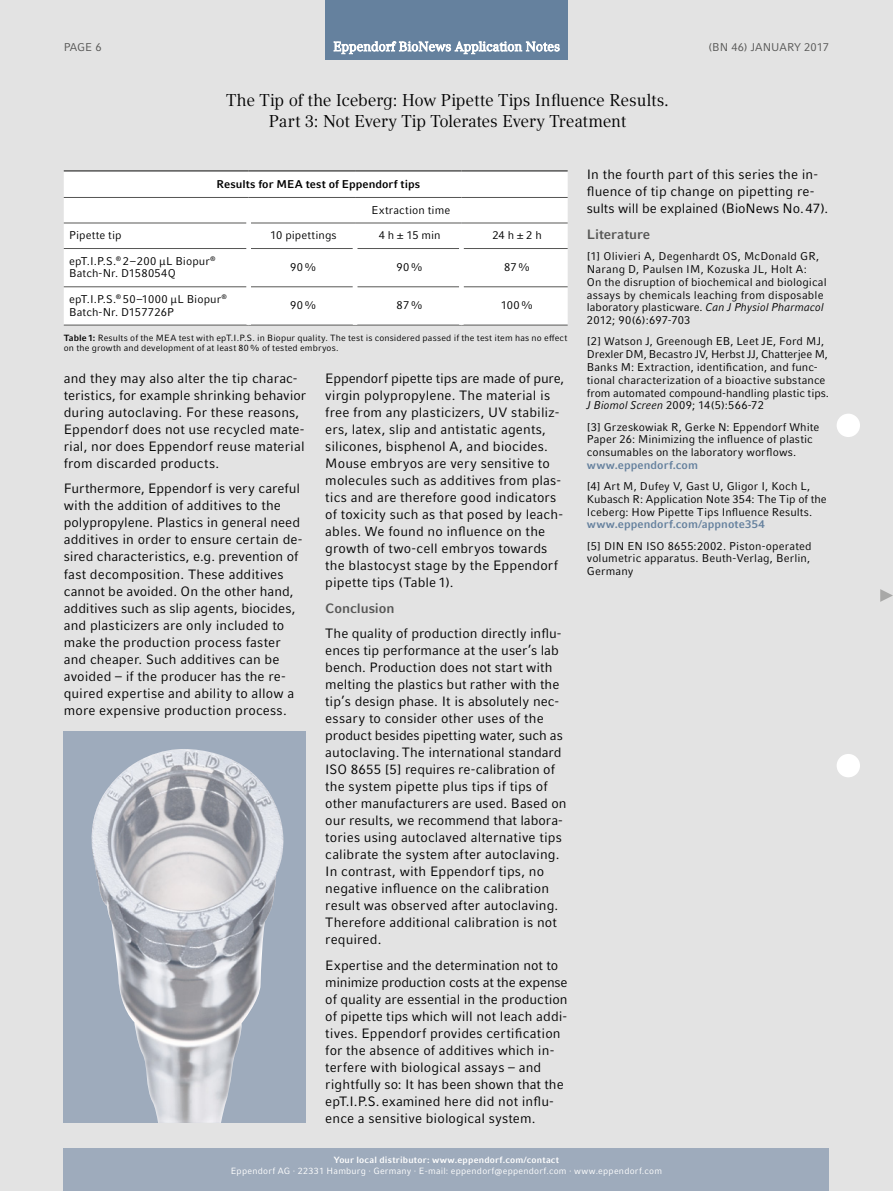
<style>
.page{position:relative;width:893px;height:1191px;background:#e3e3e3}
.page>*{position:absolute;margin:0;border:0;box-sizing:border-box;transform-origin:0 0}
.t1{font:16.95px/21.3px "Compatil Textfor Eppendorf";letter-spacing:-.01em;color:#000;text-align:center}
.t2{font:13.5px/17px "Compatil Factfor Eppendorf";letter-spacing:.005em;color:#000}
.t3{font:700 13.5px "Compatil Factfor Eppendorf";letter-spacing:-.005em;color:#575756}
.t4{font:11.25px/12.8px "Compatil Factfor Eppendorf";letter-spacing:.01em;color:#000}
.t5{font:700 11.25px "Compatil Factfor Eppendorf";letter-spacing:.005em;color:#65819e}
.t6{font:700 11.25px "Compatil Factfor Eppendorf";letter-spacing:.005em;color:#000}
.t7{font:11.25px "Compatil Factfor Eppendorf";color:#575756}
.t8{font:9px/10.6px "Compatil Factfor Eppendorf";letter-spacing:.015em;color:#000}
.t9{font:9px "Compatil Factfor Eppendorf";letter-spacing:.025em;color:#fff}
.t10{font:700 9px "Compatil Factfor Eppendorf";letter-spacing:.02em;color:#fff}
.s1{font-weight:700}
.s2{font-style:italic}
</style>
<div class="page">
<svg style="left:880px;top:589px;width:13px;height:13px"></svg>
<div style="left:837px;top:414px;width:23px;height:23px;background:#fff;border-radius:50%"></div>
<div style="left:837px;top:754px;width:23px;height:23px;background:#fff;border-radius:50%"></div>
<div style="left:64px;top:1148px;width:765px;height:43px;background:#9eabbc"></div>
<div style="left:325px;top:0;width:243px;height:60px;background:#65819e"></div>
<svg style="left:334px;top:41px;width:226px;height:13px"></svg>
<div style="left:64px;top:731px;width:242px;height:392px;background:#9eabbc"></div>
<img style="left:91px;top:749px;width:193px;height:374px">
<div style="left:64px;top:172px;width:504px;height:153px;background:#fff"></div>
<hr style="left:64px;top:170px;width:185px;height:2px;background:#575756">
<hr style="left:249px;top:170px;width:106px;height:2px;background:#575756">
<hr style="left:355px;top:170px;width:106px;height:2px;background:#575756">
<hr style="left:461px;top:170px;width:107px;height:2px;background:#575756">
<hr style="left:64px;top:286px;width:182px;height:1px;background:#575756">
<hr style="left:64px;top:325px;width:185px;height:1px;background:#575756">
<hr style="left:64px;top:248px;width:182px;height:1px;background:#575756">
<hr style="left:251px;top:248px;width:102px;height:1px;background:#575756">
<hr style="left:357px;top:248px;width:102px;height:1px;background:#575756">
<hr style="left:464px;top:248px;width:104px;height:1px;background:#575756">
<hr style="left:251px;top:286px;width:102px;height:1px;background:#575756">
<hr style="left:357px;top:286px;width:102px;height:1px;background:#575756">
<hr style="left:464px;top:286px;width:104px;height:1px;background:#575756">
<hr style="left:249px;top:325px;width:106px;height:1px;background:#575756">
<hr style="left:355px;top:325px;width:106px;height:1px;background:#575756">
<hr style="left:461px;top:325px;width:107px;height:1px;background:#575756">
<hr style="left:353px;top:223px;width:4px;height:25px;background:#fff">
<div style="left:459px;top:223px;width:5px;height:25px;background:#fff"></div>
<hr style="left:353px;top:248px;width:4px;height:39px;background:#fff">
<div style="left:459px;top:248px;width:5px;height:39px;background:#fff"></div>
<hr style="left:353px;top:287px;width:4px;height:38px;background:#fff">
<div style="left:459px;top:287px;width:5px;height:38px;background:#fff"></div>
<hr style="left:64px;top:197px;width:185px;height:1px;background:#575756">
<hr style="left:249px;top:197px;width:106px;height:1px;background:#575756">
<hr style="left:355px;top:197px;width:106px;height:1px;background:#575756">
<hr style="left:461px;top:197px;width:107px;height:1px;background:#575756">
<hr style="left:64px;top:223px;width:182px;height:1px;background:#575756">
<hr style="left:251px;top:223px;width:104px;height:1px;background:#575756">
<hr style="left:355px;top:223px;width:106px;height:1px;background:#575756">
<hr style="left:461px;top:223px;width:107px;height:1px;background:#575756">
<div style="left:246px;top:198px;width:5px;height:25px;background:#fff"></div>
<div style="left:246px;top:223px;width:5px;height:25px;background:#fff"></div>
<div style="left:246px;top:248px;width:5px;height:39px;background:#fff"></div>
<div style="left:246px;top:287px;width:5px;height:38px;background:#fff"></div>
<p class="t7" style="left:64px;top:40px;width:39px">PAGE 6</p>
<p class="t7" style="left:708px;top:40px;width:122px">(BN 46) JANUARY 2017</p>
<p class="t1" style="left:226px;top:89px;width:444px">The Tip of the Iceberg: How Pipette Tips Influence Results.<br>Part 3: Not Every Tip Tolerates Every Treatment</p>
<p class="t6" style="left:217px;top:177px;width:205px">Results for MEA test of Eppendorf tips</p>
<p class="t4" style="left:371px;top:203px;width:80px">Extraction time</p>
<p class="t4" style="left:69px;top:229px;width:54px">Pipette tip</p>
<p class="t4" style="left:270px;top:229px;width:68px">10 pipettings</p>
<p class="t4" style="left:379px;top:229px;width:64px">4 h ± 15 min</p>
<p class="t4" style="left:492px;top:229px;width:51px">24 h ± 2 h</p>
<p class="t4" style="left:69px;top:254px;width:148px">epT.I.P.S.<sup>®</sup> 2 – 200 µL Biopur<sup>®<br></sup>Batch-Nr. D158054Q</p>
<p class="t4" style="left:290px;top:261px;width:28px">90 %</p>
<p class="t4" style="left:397px;top:261px;width:28px">90 %</p>
<p class="t4" style="left:504px;top:261px;width:28px">87 %</p>
<p class="t4" style="left:69px;top:293px;width:159px">epT.I.P.S.<sup>®</sup> 50 –1000 µL Biopur<sup>®<br></sup>Batch-Nr. D157726P</p>
<p class="t4" style="left:290px;top:299px;width:28px">90 %</p>
<p class="t4" style="left:397px;top:299px;width:28px">87 %</p>
<p class="t4" style="left:501px;top:299px;width:34px">100 %</p>
<p class="t8" style="left:64px;top:332px;width:505px"><span class="s1">Table 1:</span> Results of the MEA test with epT.I.P.S. in Biopur quality. The test is considered passed if the test item has no effect on the growth and development of at least 80 % of tested embryos.</p>
<p class="t2" style="left:64px;top:370px;width:244px">and they may also alter the tip charac&shy;teristics, for example shrinking behavior during autoclaving. For these reasons, Eppendorf does not use recycled mate&shy;rial, nor does Eppendorf reuse material from discarded products.</p>
<p class="t2" style="left:64px;top:480px;width:240px">Furthermore, Eppendorf is very careful with the addition of additives to the polypropylene. Plastics in general need additives in order to ensure certain de&shy;sired characteristics, e.g. prevention of fast decomposition. These additives cannot be avoided. On the other hand, additives such as slip agents, biocides, and plasticizers are only included to make the production process faster and cheaper. Such additives can be avoided – if the producer has the re&shy;quired expertise and ability to allow a more expensive production process.</p>
<p class="t2" style="left:325px;top:370px;width:240px">Eppendorf pipette tips are made of pure, virgin polypropylene. The material is free from any plasticizers, UV stabiliz&shy;ers, latex, slip and antistatic agents, silicones, bisphenol A, and biocides.<br>Mouse embryos are very sensitive to molecules such as additives from plas&shy;tics and are therefore good indicators of toxicity such as that posed by leach&shy;ables. We found no influence on the growth of two-cell embryos towards the blastocyst stage by the Eppendorf pipette tips (Table 1).</p>
<p class="t3" style="left:325px;top:600px;width:71px">Conclusion</p>
<p class="t2" style="left:325px;top:625px;width:243px">The quality of production directly influ&shy;ences tip performance at the user’s lab bench. Production does not start with melting the plastics but rather with the tip’s design phase. It is absolutely nec&shy;essary to consider other uses of the product besides pipetting water, such as autoclaving. The international standard ISO 8655 [5] requires re-calibration of the system pipette plus tips if tips of other manufacturers are used. Based on our results, we recommend that labora&shy;tories using autoclaved alternative tips calibrate the system after autoclaving.<br>In contrast, with Eppendorf tips, no negative influence on the calibration result was observed after autoclaving.<br>Therefore additional calibration is not required.</p>
<p class="t2" style="left:325px;top:956px;width:244px">Expertise and the determination not to minimize production costs at the expense of quality are essential in the production of pipette tips which will not leach addi&shy;tives. Eppendorf provides certification for the absence of additives which in&shy;terfere with biological assays – and rightfully so: It has been shown that the epT.I.P.S. examined here did not influ&shy;ence a sensitive biological system.</p>
<p class="t2" style="left:587px;top:166px;width:243px">In the fourth part of this series the in&shy;fluence of tip change on pipetting re&shy;sults will be explained (BioNews No.47).</p>
<p class="t3" style="left:587px;top:226px;width:65px">Literature</p>
<p class="t4" style="left:587px;top:250px;width:241px">[1] Olivieri A, Degenhardt OS, McDonald GR, Narang D, Paulsen IM, Kozuska JL, Holt A:<br>On the disruption of biochemical and biological assays by chemicals leaching from disposable laboratory plasticware. <span class="s2">Can J Physiol Pharmacol </span>2012; 90(6):697-703</p>
<p class="t4" style="left:587px;top:335px;width:244px">[2] Watson J, Greenough EB, Leet JE, Ford MJ, Drexler DM, Becastro JV, Herbst JJ, Chatterjee M, Banks M: Extraction, identification, and func&shy;tional characterization of a bioactive substance from automated compound-handling plastic tips.<br><span class="s2">J Biomol Screen</span> 2009; 14(5):566-72</p>
<p class="t4" style="left:587px;top:420px;width:234px">[3] Grzeskowiak R, Gerke N: Eppendorf White<br>Paper 26: Minimizing the influence of plastic consumables on the laboratory worflows.</p>
<p class="t5" style="left:587px;top:458px;width:113px">www.eppendorf.com</p>
<p class="t4" style="left:587px;top:480px;width:241px">[4] Art M, Dufey V, Gast U, Gligor I, Koch L,<br>Kubasch R: Application Note 354: The Tip of the<br>Iceberg: How Pipette Tips Influence Results.</p>
<p class="t5" style="left:587px;top:518px;width:179px">www.eppendorf.com/appnote354</p>
<p class="t4" style="left:587px;top:539px;width:226px">[5] DIN EN ISO 8655:2002. Piston-operated volumetric apparatus. Beuth-Verlag, Berlin,<br>Germany</p>
<p class="t10" style="left:334px;top:1155px;width:227px">Your local distributor: www.eppendorf.com/contact</p>
<p class="t9" style="left:231px;top:1165px;width:433px">Eppendorf AG · 22331 Hamburg · Germany · E-mail: eppendorf@eppendorf.com · www.eppendorf.com</p>
</div>
